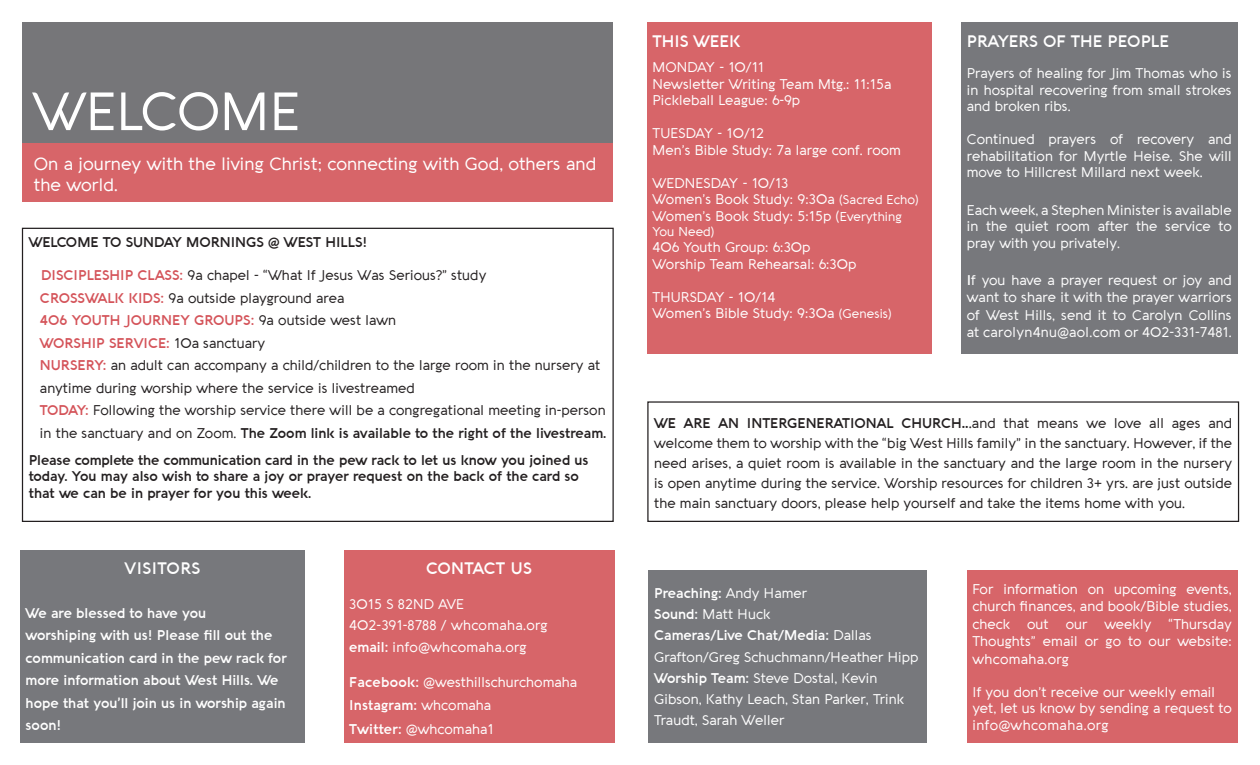
<style>
.page{position:relative;width:1260px;height:765px;background:#fff}
.page>*{position:absolute;margin:0;border:0;box-sizing:border-box;transform-origin:0 0}
.t1{font:52.5px "Aquawax";color:#fff}
.t2{font:17.5px/21px "Aquawax";color:#fff}
.t3{font:600 16.25px "Aquawax";color:#fff}
.t4{font:600 16.25px "Aquawax";letter-spacing:.02em;color:#fff}
.t5{font:600 16.25px "Aquawax";letter-spacing:.03em;color:#fff}
.t6{font:13.75px/16.5px "Aquawax";color:#fff}
.t7{font:13.75px/22.5px "Aquawax";color:#231f20}
.t8{font:600 13.75px/16.5px "Aquawax";color:#231f20}
.t9{font:600 13.75px/22.5px "Aquawax";color:#fff}
.t10{font:12.5px "Aquawax";color:#fff}
.s1{font-weight:600;color:#d45359}
.s2{font-weight:600}
.s3{font-size:12.5px}
.s4{font-weight:600;font-size:15px}
.s5{font-size:15px}
</style>
<div class="page">
<div style="left:22px;top:22px;width:591px;height:121px;background:#767679"></div>
<div style="left:22px;top:143px;width:591px;height:59px;background:#d76569"></div>
<div style="left:344px;top:550px;width:270px;height:192px;background:#d76569"></div>
<div style="left:20px;top:550px;width:285px;height:192px;background:#77787c"></div>
<div style="left:647px;top:22px;width:285px;height:332px;background:#d76569"></div>
<div style="left:22px;top:228px;width:592px;height:294px;border:1px solid #231f20"></div>
<div style="left:649px;top:570px;width:278px;height:172px;background:#77787c"></div>
<div style="left:961px;top:22px;width:277px;height:332px;background:#77787c"></div>
<div style="left:647px;top:401px;width:592px;height:121px;border:1px solid #231f20"></div>
<div style="left:967px;top:570px;width:271px;height:172px;background:#d76569"></div>
<h1 class="t1" style="left:33px;top:81px;width:269px">WELCOME</h1>
<p class="t2" style="left:34px;top:153px;width:564px">On a journey with the living Christ; connecting with God, others and the world.</p>
<p class="t8" style="left:29px;top:235px;width:340px">WELCOME TO SUNDAY MORNINGS @ WEST HILLS!</p>
<p class="t7" style="left:40px;top:264px;width:568px"><span class="s1">DISCIPLESHIP CLASS:</span> 9a chapel - “What If Jesus Was Serious?” study<br><span class="s1">CROSSWALK KIDS:</span> 9a outside playground area<br><span class="s1">406 YOUTH JOURNEY GROUPS:</span> 9a outside west lawn<br><span class="s1">WORSHIP SERVICE:</span> 10a sanctuary<br><span class="s1">NURSERY:</span> an adult can accompany a child/children to the large room in the nursery at anytime during worship where the service is livestreamed<br><span class="s1">TODAY:</span> Following the worship service there will be a congregational meeting in-person in the sanctuary and on Zoom. <span class="s2">The Zoom link is available to the right of the livestream.</span></p>
<p class="t8" style="left:29px;top:453px;width:561px">Please complete the communication card in the pew rack to let us know you joined us today. You may also wish to share a joy or prayer request on the back of the card so that we can be in prayer for you this week.</p>
<p class="t5" style="left:125px;top:559px;width:77px">VISITORS</p>
<p class="t9" style="left:26px;top:603px;width:263px">We are blessed to have you<br>worshiping with us! Please fill out the communication card in the pew rack for more information about West Hills. We hope that you’ll join us in worship again soon!</p>
<p class="t4" style="left:426px;top:559px;width:107px">CONTACT US</p>
<p class="t6" style="left:349px;top:594px;width:200px;line-height:21.2px">3015 S 82ND AVE<br>402-391-8788 / whcomaha.org <span class="s2">email:</span> info@whcomaha.org</p>
<p class="t6" style="left:349px;top:670px;width:229px;line-height:23.8px"><span class="s2">Facebook:</span> @westhillschurchomaha<br><span class="s2">Instagram:</span> whcomaha<br><span class="s2">Twitter:</span> @whcomaha1</p>
<p class="t3" style="left:652px;top:31px;width:89px">THIS WEEK</p>
<p class="t6" style="left:652px;top:59px;width:240px">MONDAY - 10/11<br>Newsletter Writing Team Mtg.: 11:15a<br>Pickleball League: 6-9p</p>
<p class="t6" style="left:652px;top:125px;width:250px">TUESDAY - 10/12<br>Men’s Bible Study: 7a large conf. room</p>
<p class="t6" style="left:652px;top:175px;width:268px">WEDNESDAY - 10/13<br>Women’s Book Study: 9:30a <span class="s3">(Sacred Echo)<br></span>Women’s Book Study: 5:15p (<span class="s3">Everything</span></p>
<p class="t10" style="left:653px;top:224px;width:64px">You Need)</p>
<p class="t6" style="left:652px;top:239px;width:205px">406 Youth Group: 6:30p<br>Worship Team Rehearsal: 6:30p</p>
<p class="t6" style="left:652px;top:289px;width:241px">THURSDAY - 10/14<br>Women’s Bible Study: 9:30a <span class="s3">(Genesis)</span></p>
<p class="t3" style="left:967px;top:31px;width:204px">PRAYERS OF THE PEOPLE</p>
<p class="t6" style="left:967px;top:65px;width:267px;text-align:justify">Prayers of healing for Jim Thomas who is in hospital recovering from small strokes and broken ribs.</p>
<p class="t6" style="left:967px;top:131px;width:267px;text-align:justify">Continued prayers of recovery and rehabilitation for Myrtle Heise. She will move to Hillcrest Millard next week.</p>
<p class="t6" style="left:967px;top:202px;width:267px;text-align:justify">Each week, a Stephen Minister is available in the quiet room after the service to pray with you privately.</p>
<p class="t6" style="left:967px;top:271px;width:267px;line-height:17.5px;text-align:justify"><span class="s2">I</span>f you have a prayer request or joy and want to share it with the prayer warriors of West Hills, send it to Carolyn Collins at carolyn4nu@aol.com or 402-331-7481.</p>
<p class="t7" style="left:654px;top:413px;width:580px;line-height:20px;text-align:justify"><span class="s2">WE ARE AN INTERGENERATIONAL CHURCH</span><span class="s4">..</span><span class="s5">.</span>and that means we love all ages and welcome them to worship with the “big West Hills family” in the sanctuary. However, if the need arises, a quiet room is available in the sanctuary and the large room in the nursery is open anytime during the service. Worship resources for children 3+ yrs. are just outside the main sanctuary doors, please help yourself and take the items home with you.</p>
<p class="t6" style="left:654px;top:582px;width:266px;line-height:21.2px"><span class="s2">Preaching:</span> Andy Hamer<br><span class="s2">Sound:</span> Matt Huck<br><span class="s2">Cameras/Live Chat/Media:</span> Dallas<br>Grafton/Greg Schuchmann/Heather Hipp<br><span class="s2">Worship Team:</span> Steve Dostal, Kevin<br>Gibson, Kathy Leach, Stan Parker, Trink<br>Traudt, Sarah Weller</p>
<p class="t6" style="left:972px;top:580px;width:261px;line-height:17.5px;text-align:justify">For information on upcoming events, church finances, and book/Bible studies, check out our weekly “Thursday Thoughts” email or go to our website: whcomaha.org</p>
<p class="t6" style="left:972px;top:683px;width:261px">If you don’t receive our weekly email yet, let us know by sending a request to info@whcomaha.org</p>
</div>
